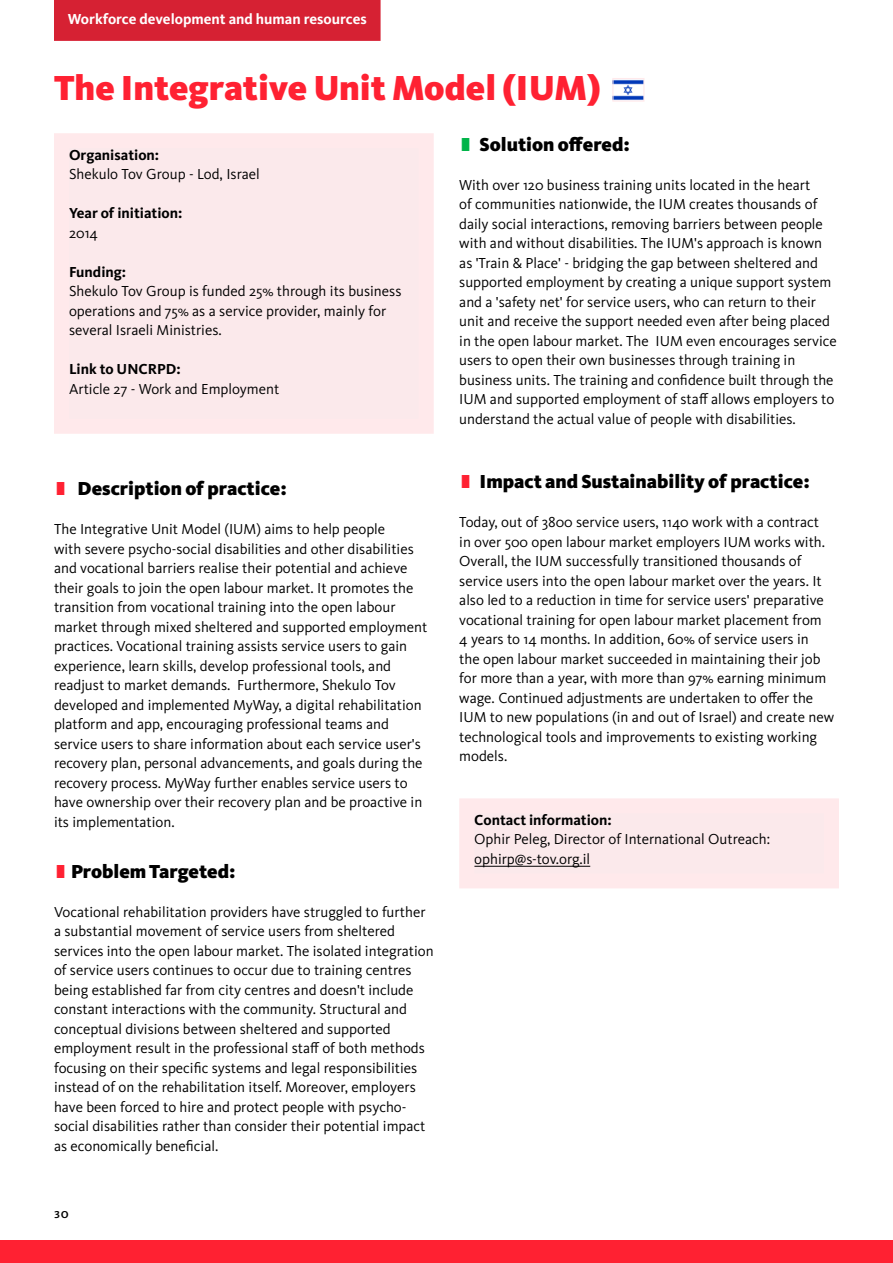
<style>
.page{position:relative;width:893px;height:1263px;background:#fff}
.page>*{position:absolute;margin:0;border:0;box-sizing:border-box;transform-origin:0 0}
.t1{font:900 36px "Kievit Pro";color:#ff2132}
.t2{font:21px "Kievit Pro";color:#000}
.t3{font:900 19.5px "Kievit Pro";color:#000}
.t4{font:15px/19.5px "Kievit Pro";color:#000}
.t5{font:700 15px "Kievit Pro";color:#000}
.t6{font:700 15px "Kievit Pro";color:#fff}
.s1{color:#00b449}
.s2{color:#ff2132}
</style>
<div class="page">
<div style="left:54px;top:0;width:327px;height:41px;background:#d62133"></div>
<div style="left:62px;top:141px;width:364px;height:285px;background:#fbe9eb"></div>
<div style="left:54px;top:133px;width:380px;height:301px;border:15px solid #ffe9eb"></div>
<div style="left:467px;top:806px;width:364px;height:75px;background:#fbe9eb"></div>
<hr style="left:474px;top:866px;width:116px;height:1px;background:#000">
<div style="left:459px;top:798px;width:380px;height:90px;border:15px solid #ffe9eb"></div>
<div style="left:0;top:1240px;width:893px;height:23px;background:#ff2132"></div>
<img style="left:614px;top:80px;width:28px;height:20px">
<div style="left:612px;top:78px;width:32px;height:24px;border:1px solid #ffe9eb"></div>
<p class="t6" style="left:68px;top:10px;width:300px">Workforce development and human resources</p>
<h1 class="t1" style="left:54px;top:67px;width:548px">The Integrative Unit Model (IUM)</h1>
<p class="t5" style="left:69px;top:146px;width:92px">Organisation:</p>
<p class="t4" style="left:69px;top:164px;width:192px">Shekulo Tov Group - Lod, Israel</p>
<p class="t5" style="left:69px;top:204px;width:115px">Year of initiation:</p>
<p class="t4" style="left:69px;top:223px;width:30px">2014</p>
<p class="t5" style="left:69px;top:263px;width:59px">Funding:</p>
<p class="t4" style="left:69px;top:281px;width:334px">Shekulo Tov Group is funded 25% through its business operations and 75% as a service provider, mainly for several Israeli Ministries.</p>
<p class="t5" style="left:69px;top:360px;width:113px">Link to UNCRPD:</p>
<p class="t4" style="left:69px;top:379px;width:212px">Article 27 - Work and Employment</p>
<h3 class="t3" style="left:459px;top:133px;width:172px"><span class="s1">І</span> Solution offered:</h3>
<p class="t4" style="left:459px;top:175px;width:379px">With over 120 business training units located in the heart<br>of communities nationwide, the IUM creates thousands of daily social interactions, removing barriers between people with and without disabilities. The IUM's approach is known as 'Train &amp; Place' - bridging the gap between sheltered and supported employment by creating a unique support system and a 'safety net' for service users, who can return to their unit and receive the support needed even after being placed in the open labour market. The IUM even encourages service users to open their own businesses through training in business units. The training and confidence built through the IUM and supported employment of staff allows employers to understand the actual value of people with disabilities.</p>
<h3 class="t3" style="left:54px;top:477px;width:234px"><span class="s2">І</span> Description of practice:</h3>
<p class="t4" style="left:54px;top:519px;width:375px">The Integrative Unit Model (IUM) aims to help people<br>with severe psycho-social disabilities and other disabilities and vocational barriers realise their potential and achieve their goals to join the open labour market. It promotes the transition from vocational training into the open labour market through mixed sheltered and supported employment practices. Vocational training assists service users to gain experience, learn skills, develop professional tools, and readjust to market demands. Furthermore, Shekulo Tov developed and implemented MyWay, a digital rehabilitation platform and app, encouraging professional teams and service users to share information about each service user's recovery plan, personal advancements, and goals during the recovery process. MyWay further enables service users to have ownership over their recovery plan and be proactive in its implementation.</p>
<h3 class="t3" style="left:54px;top:860px;width:183px"><span class="s2">І</span>Problem Targeted:</h3>
<p class="t4" style="left:54px;top:902px;width:381px">Vocational rehabilitation providers have struggled to further a substantial movement of service users from sheltered services into the open labour market. The isolated integration of service users continues to occur due to training centres being established far from city centres and doesn't include constant interactions with the community. Structural and conceptual divisions between sheltered and supported employment result in the professional staff of both methods focusing on their specific systems and legal responsibilities instead of on the rehabilitation itself. Moreover, employers have been forced to hire and protect people with psycho&shy;social disabilities rather than consider their potential impact as economically beneficial.</p>
<h2 class="t2" style="left:54px;top:1198px;width:17px">30</h2>
<h3 class="t3" style="left:459px;top:470px;width:352px"><span class="s2">І</span> Impact and Sustainability of practice:</h3>
<p class="t4" style="left:459px;top:512px;width:376px">Today, out of 3800 service users, 1140 work with a contract in over 500 open labour market employers IUM works with.<br>Overall, the IUM successfully transitioned thousands of service users into the open labour market over the years. It also led to a reduction in time for service users' preparative vocational training for open labour market placement from<br>4 years to 14 months. In addition, 60% of service users in<br>the open labour market succeeded in maintaining their job for more than a year, with more than 97% earning minimum wage. Continued adjustments are undertaken to offer the IUM to new populations (in and out of Israel) and create new technological tools and improvements to existing working models.</p>
<p class="t5" style="left:474px;top:811px;width:139px">Contact information:</p>
<p class="t4" style="left:474px;top:829px;width:297px">Ophir Peleg, Director of International Outreach: ophirp@s-tov.org.il</p>
</div>
